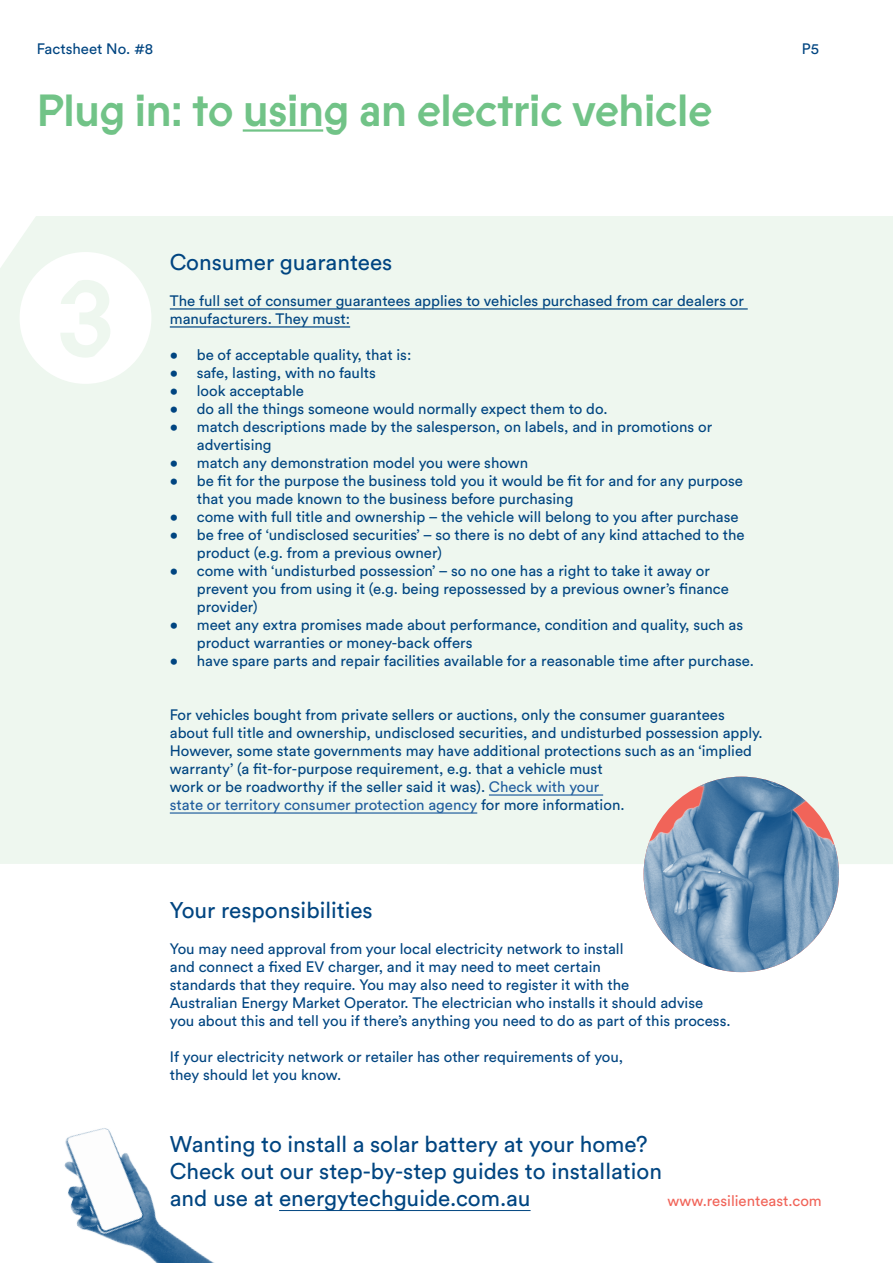
<style>
.page{position:relative;width:893px;height:1263px;background:#fff}
.page>*{position:absolute;margin:0;border:0;box-sizing:border-box;transform-origin:0 0}
.t1{font:500 45px "Prophet";letter-spacing:-.025em;color:#71c387}
.t2{font:22.5px/27px "Circular Std";color:#004581}
.t3{font:15px/18px "Circular Std";color:#004581}
.t4{font:15px "Circular Std";color:#f16459}
.s1{color:#215e9e}
</style>
<div class="page">
<img style="left:64px;top:1128px;width:150px;height:135px">
<div style="left:0;top:216px;width:893px;height:648px;background:#eef7ef"></div>
<div style="left:20px;top:252px;width:131px;height:132px;background:#fff;border-radius:50%"></div>
<hr style="left:170px;top:308px;width:578px;height:2px;background:#004581">
<hr style="left:170px;top:326px;width:180px;height:2px;background:#004581">
<hr style="left:489px;top:794px;width:114px;height:2px;background:#215e9e">
<hr style="left:170px;top:812px;width:307px;height:2px;background:#215e9e">
<hr style="left:243px;top:129px;width:80px;height:3px;background:#71c387">
<img style="left:644px;top:777px;width:195px;height:195px;border-radius:98px">
<hr style="left:279px;top:1210px;width:252px;height:1px;background:#004581">
<p class="t3" style="left:37px;top:40px;width:118px">Factsheet No. #8</p>
<p class="t3" style="left:802px;top:40px;width:19px">P5</p>
<h1 class="t1" style="left:36px;top:79px;width:678px">Plug in: to using an electric vehicle</h1>
<h2 class="t2" style="left:170px;top:248px;width:224px">Consumer guarantees</h2>
<p class="t3" style="left:170px;top:292px;width:576px">The full set of consumer guarantees applies to vehicles purchased from car dealers or manufacturers. They must:</p>
<p class="t3" style="left:170px;top:346px;width:243px">• be of acceptable quality, that is:</p>
<p class="t3" style="left:170px;top:364px;width:208px">• safe, lasting, with no faults</p>
<p class="t3" style="left:170px;top:382px;width:136px">• look acceptable</p>
<p class="t3" style="left:170px;top:400px;width:439px">• do all the things someone would normally expect them to do.</p>
<p class="t3" style="left:197px;top:418px;width:517px;text-indent:-27px">• match descriptions made by the salesperson, on labels, and in promotions or advertising</p>
<p class="t3" style="left:170px;top:454px;width:360px">• match any demonstration model you were shown</p>
<p class="t3" style="left:197px;top:472px;width:548px;text-indent:-27px">• be fit for the purpose the business told you it would be fit for and for any purpose that you made known to the business before purchasing</p>
<p class="t3" style="left:170px;top:508px;width:570px">• come with full title and ownership – the vehicle will belong to you after purchase</p>
<p class="t3" style="left:197px;top:526px;width:549px;text-indent:-27px">• be free of ‘undisclosed securities’ – so there is no debt of any kind attached to the product (e.g. from a previous owner)</p>
<p class="t3" style="left:197px;top:562px;width:533px;text-indent:-27px">• come with ‘undisturbed possession’ – so no one has a right to take it away or prevent you from using it (e.g. being repossessed by a previous owner’s finance provider)</p>
<p class="t3" style="left:197px;top:616px;width:548px;text-indent:-27px">• meet any extra promises made about performance, condition and quality, such as product warranties or money-back offers</p>
<p class="t3" style="left:170px;top:652px;width:586px">• have spare parts and repair facilities available for a reasonable time after purchase.</p>
<p class="t3" style="left:170px;top:706px;width:594px">For vehicles bought from private sellers or auctions, only the consumer guarantees about full title and ownership, undisclosed securities, and undisturbed possession apply.<br>However, some state governments may have additional protections such as an ‘implied warranty’ (a fit-for-purpose requirement, e.g. that a vehicle must<br>work or be roadworthy if the seller said it was). <span class="s1">Check with your<br>state or territory consumer protection agency</span> for more information.</p>
<h2 class="t2" style="left:170px;top:896px;width:204px">Your responsibilities</h2>
<p class="t3" style="left:170px;top:940px;width:562px">You may need approval from your local electricity network to install<br>and connect a fixed EV charger, and it may need to meet certain<br>standards that they require. You may also need to register it with the<br>Australian Energy Market Operator. The electrician who installs it should advise you about this and tell you if there’s anything you need to do as part of this process.</p>
<p class="t3" style="left:170px;top:1048px;width:455px">If your electricity network or retailer has other requirements of you, they should let you know.</p>
<h2 class="t2" style="left:170px;top:1130px;width:494px">Wanting to install a solar battery at your home?<br>Check out our step-by-step guides to installation and use at energytechguide.com.au</h2>
<p class="t4" style="left:668px;top:1192px;width:156px">www.resilienteast.com</p>
</div>
